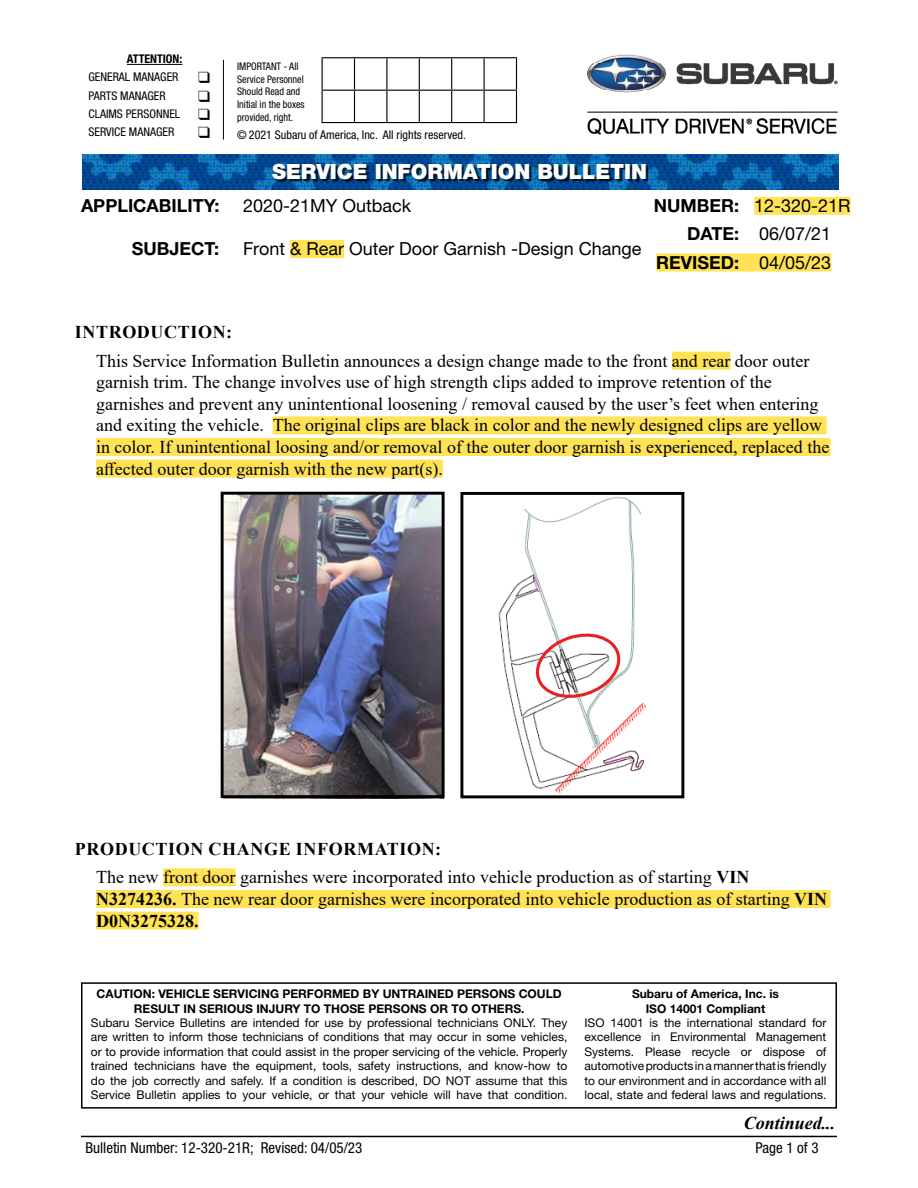
<style>
.page{position:relative;width:918px;height:1188px;background:#fff}
.page>*{position:absolute;margin:0;border:0;box-sizing:border-box;transform-origin:0 0}
.t1{font:900 21px "Helvetica Neue LT Std";color:#fff}
.t2{font:18px/21.6px "Times New Roman";color:#000}
.t3{font:18px "Helvetica Neue LT Std";color:#000}
.t4{font:700 18px "Helvetica Neue LT Std";color:#000}
.t5{font:700 18px "Times New Roman";letter-spacing:.035em;color:#000}
.t6{font:italic 700 18px "Times New Roman";color:#000}
.t7{font:condensed 15px "Helvetica Neue LT Std";color:#000}
.t8{font:12px/14.4px "Helvetica Neue LT Std";color:#000;text-align:justify}
.t9{font:700 12px/14.4px "Helvetica Neue LT Std";color:#000;text-align:center}
.t10{font:condensed 12px "Helvetica Neue LT Std";color:#000}
.t11{font:700 condensed 12px "Helvetica Neue LT Std";color:#000}
.t12{font:condensed 10.5px/12.6px "Helvetica Neue LT Std";color:#000;scale:.96 1}
.s1{font-weight:700}
.s2{font-weight:400}
</style>
<div class="page">
<hr style="left:81px;top:1136px;width:756px;height:1px;background:#000">
<img style="left:82px;top:155px;width:757px;height:34px">
<div style="left:274px;top:165px;width:374px;height:17px;background:#000;opacity:.75"></div>
<div style="left:81px;top:982px;width:756px;height:127px;border:2px solid #000"></div>
<div style="left:754px;top:197px;width:97px;height:18px;background:#ffe355"></div>
<div style="left:656px;top:254px;width:175px;height:18px;background:#ffe355"></div>
<div style="left:290px;top:240px;width:54px;height:18px;background:#ffe355"></div>
<div style="left:672px;top:352px;width:58px;height:18px;background:#ffe355"></div>
<div style="left:273px;top:416px;width:554px;height:18px;background:#ffe355"></div>
<div style="left:96px;top:438px;width:735px;height:18px;background:#ffe355"></div>
<div style="left:96px;top:460px;width:347px;height:18px;background:#ffe355"></div>
<div style="left:163px;top:868px;width:73px;height:18px;background:#ffe355"></div>
<div style="left:96px;top:890px;width:735px;height:18px;background:#ffe355"></div>
<div style="left:96px;top:912px;width:103px;height:18px;background:#ffe355"></div>
<img style="left:225px;top:496px;width:216px;height:298px">
<div style="left:221px;top:492px;width:224px;height:306px;border:3px solid #000"></div>
<img style="left:498px;top:497px;width:148px;height:297px">
<div style="left:460px;top:492px;width:224px;height:306px;border:3px solid #000"></div>
<svg style="left:533px;top:631px;width:90px;height:70px"></svg>
<hr style="left:127px;top:64px;width:55px;height:1px;background:#000">
<hr style="left:322px;top:57px;width:33px;height:1px;background:#000">
<hr style="left:322px;top:58px;width:1px;height:32px;background:#000">
<hr style="left:355px;top:57px;width:32px;height:1px;background:#000">
<hr style="left:354px;top:58px;width:1px;height:32px;background:#000">
<hr style="left:387px;top:57px;width:32px;height:1px;background:#000">
<hr style="left:386px;top:58px;width:1px;height:32px;background:#000">
<hr style="left:419px;top:57px;width:33px;height:1px;background:#000">
<hr style="left:419px;top:58px;width:1px;height:32px;background:#000">
<hr style="left:452px;top:57px;width:32px;height:1px;background:#000">
<hr style="left:451px;top:58px;width:1px;height:32px;background:#000">
<hr style="left:484px;top:57px;width:33px;height:1px;background:#000">
<hr style="left:484px;top:58px;width:1px;height:32px;background:#000">
<hr style="left:516px;top:58px;width:1px;height:32px;background:#000">
<hr style="left:322px;top:90px;width:33px;height:1px;background:#000">
<hr style="left:322px;top:91px;width:1px;height:31px;background:#000">
<hr style="left:355px;top:90px;width:32px;height:1px;background:#000">
<hr style="left:354px;top:91px;width:1px;height:31px;background:#000">
<hr style="left:387px;top:90px;width:32px;height:1px;background:#000">
<hr style="left:386px;top:91px;width:1px;height:31px;background:#000">
<hr style="left:419px;top:90px;width:33px;height:1px;background:#000">
<hr style="left:419px;top:91px;width:1px;height:31px;background:#000">
<hr style="left:452px;top:90px;width:32px;height:1px;background:#000">
<hr style="left:451px;top:91px;width:1px;height:31px;background:#000">
<hr style="left:484px;top:90px;width:33px;height:1px;background:#000">
<hr style="left:484px;top:91px;width:1px;height:31px;background:#000">
<hr style="left:516px;top:91px;width:1px;height:31px;background:#000">
<hr style="left:322px;top:122px;width:33px;height:1px;background:#000">
<hr style="left:355px;top:122px;width:32px;height:1px;background:#000">
<hr style="left:387px;top:122px;width:32px;height:1px;background:#000">
<hr style="left:419px;top:122px;width:33px;height:1px;background:#000">
<hr style="left:452px;top:122px;width:32px;height:1px;background:#000">
<hr style="left:484px;top:122px;width:33px;height:1px;background:#000">
<hr style="left:223px;top:60px;width:1px;height:80px;background:#000">
<img style="left:587px;top:54px;width:251px;height:81px">
<p class="t11" style="left:127px;top:52px;width:57px">ATTENTION:</p>
<p class="t10" style="left:89px;top:70px;width:92px">GENERAL MANAGER</p>
<p class="t10" style="left:89px;top:88px;width:79px">PARTS MANAGER</p>
<p class="t10" style="left:89px;top:106px;width:93px">CLAIMS PERSONNEL</p>
<p class="t10" style="left:89px;top:125px;width:87px">SERVICE MANAGER</p>
<p class="t12" style="left:237px;top:60px;width:72px">IMPORTANT - All<br>Service Personnel<br>Should Read and<br>Initial in the boxes provided, right.</p>
<p class="t10" style="left:237px;top:128px;width:230px">© 2021 Subaru of America, Inc. All rights reserved.</p>
<h1 class="t1" style="left:272px;top:159px;width:377px">SERVICE INFORMATION BULLETIN</h1>
<h2 class="t4" style="left:81px;top:194px;width:140px">APPLICABILITY:</h2>
<h2 class="t3" style="left:243px;top:194px;width:170px">2020-21MY Outback</h2>
<h2 class="t4" style="left:132px;top:238px;width:89px">SUBJECT:</h2>
<h2 class="t3" style="left:243px;top:238px;width:400px">Front &amp; Rear Outer Door Garnish -Design Change</h2>
<h2 class="t3" style="left:654px;top:194px;width:198px"><span class="s1">NUMBER:</span> 12-320-21R</h2>
<h2 class="t3" style="left:687px;top:223px;width:146px"><span class="s1">DATE:</span> 06/07/21</h2>
<h2 class="t4" style="left:656px;top:251px;width:177px">REVISED: <span class="s2">04/05/23</span></h2>
<h2 class="t5" style="left:75px;top:319px;width:159px">INTRODUCTION:</h2>
<p class="t2" style="left:96px;top:349px;width:735px">This Service Information Bulletin announces a design change made to the front and rear door outer garnish trim. The change involves use of high strength clips added to improve retention of the garnishes and prevent any unintentional loosening / removal caused by the user’s feet when entering and exiting the vehicle. The original clips are black in color and the newly designed clips are yellow in color. If unintentional loosing and/or removal of the outer door garnish is experienced, replaced the affected outer door garnish with the new part(s).</p>
<h2 class="t2" style="left:96px;top:834px;width:655px;line-height:28.3px;text-indent:-21px"><span class="s1">PRODUCTION CHANGE INFORMATION:<br></span>The new front door garnishes were incorporated into vehicle production as of starting <span class="s1">VIN</span></h2>
<h2 class="t2" style="left:96px;top:888px;width:732px"><span class="s1">N3274236.</span> The new rear door garnishes were incorporated into vehicle production as of starting <span class="s1">VIN<br>D0N3275328.</span></h2>
<p class="t9" style="left:97px;top:986px;width:467px">CAUTION: VEHICLE SERVICING PERFORMED BY UNTRAINED PERSONS COULD<br>RESULT IN SERIOUS INJURY TO THOSE PERSONS OR TO OTHERS.</p>
<p class="t8" style="left:91px;top:1015px;width:478px">Subaru Service Bulletins are intended for use by professional technicians ONLY. They are written to inform those technicians of conditions that may occur in some vehicles, or to provide information that could assist in the proper servicing of the vehicle. Properly trained technicians have the equipment, tools, safety instructions, and know-how to do the job correctly and safely. If a condition is described, DO NOT assume that this Service Bulletin applies to your vehicle, or that your vehicle will have that condition.</p>
<p class="t9" style="left:632px;top:986px;width:148px">Subaru of America, Inc. is<br>ISO 14001 Compliant</p>
<p class="t8" style="left:585px;top:1015px;width:243px">ISO 14001 is the international standard for excellence in Environmental Management Systems. Please recycle or dispose of automotive products in a manner that is friendly to our environment and in accordance with all local, state and federal laws and regulations.</p>
<h2 class="t6" style="left:744px;top:1111px;width:93px">Continued...</h2>
<p class="t7" style="left:86px;top:1138px;width:278px">Bulletin Number: 12-320-21R; Revised: 04/05/23</p>
<p class="t7" style="left:756px;top:1138px;width:65px">Page 1 of 3</p>
</div>
